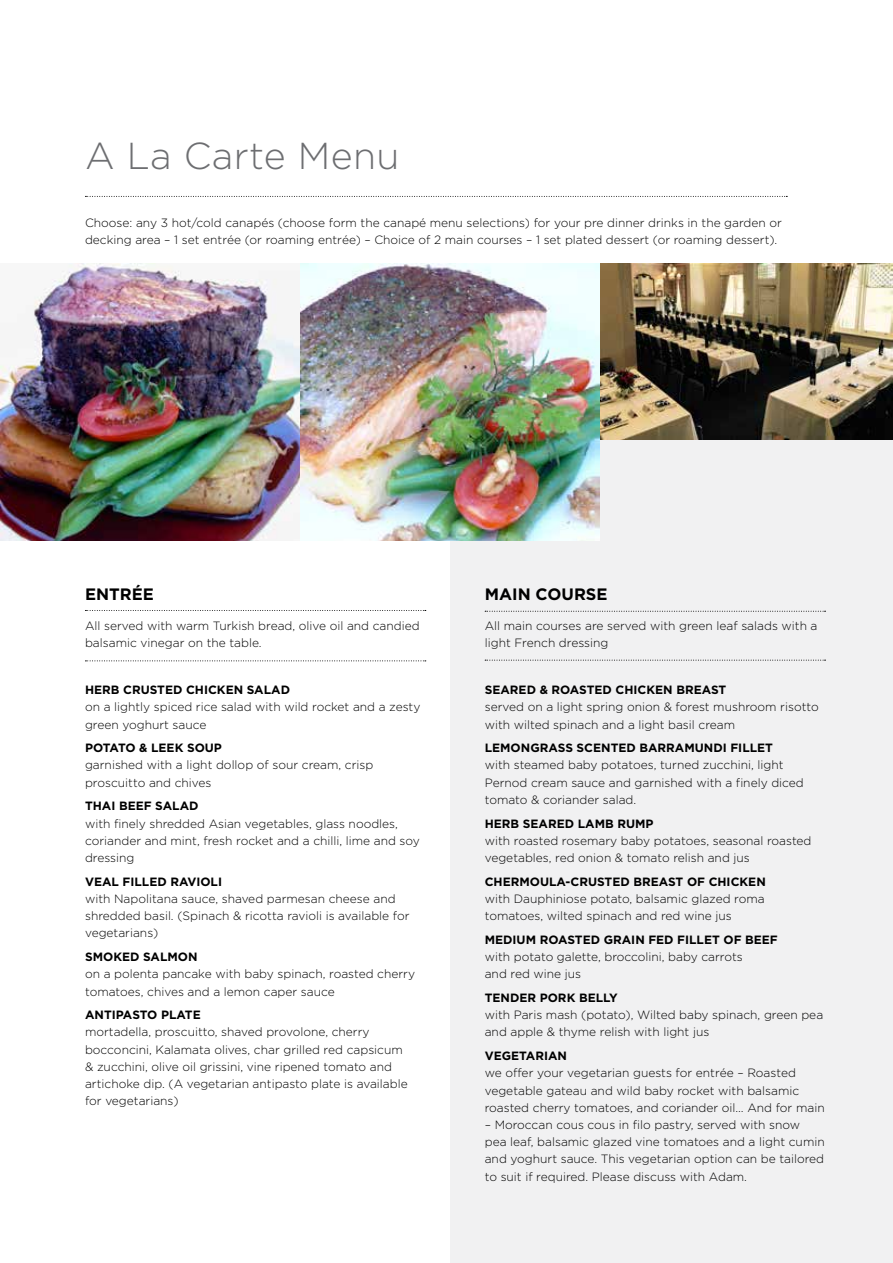
<style>
.page{position:relative;width:893px;height:1263px;background:#fff}
.page>*{position:absolute;margin:0;border:0;box-sizing:border-box;transform-origin:0 0}
.t1{font:300 37.5px "Gotham";letter-spacing:.01em;color:#6d6e71}
.t2{font:700 16.5px "Gotham";color:#000}
.t3{font:300 12px/17.2px "Gotham";color:#000}
.t4{font:700 12px "Gotham";color:#000}
</style>
<div class="page">
<div style="left:451px;top:264px;width:442px;height:999px;background:#f1f1f2"></div>
<svg style="left:85px;top:610px;width:341px;height:1px"></svg>
<svg style="left:85px;top:660px;width:341px;height:1px"></svg>
<svg style="left:485px;top:611px;width:341px;height:1px"></svg>
<svg style="left:485px;top:660px;width:341px;height:1px"></svg>
<img style="left:0;top:264px;width:600px;height:277px">
<img style="left:600px;top:264px;width:293px;height:175px">
<svg style="left:85px;top:196px;width:702px;height:1px"></svg>
<h1 class="t1" style="left:85px;top:135px;width:316px">A La Carte Menu</h1>
<p class="t3" style="left:85px;top:214px;width:698px">Choose: any 3 hot/cold canapés (choose form the canapé menu selections) for your pre dinner drinks in the garden or decking area – 1 set entrée (or roaming entrée) – Choice of 2 main courses – 1 set plated dessert (or roaming dessert).</p>
<h2 class="t2" style="left:85px;top:584px;width:70px">ENTRÉE</h2>
<p class="t3" style="left:85px;top:616px;width:336px">All served with warm Turkish bread, olive oil and candied balsamic vinegar on the table.</p>
<p class="t4" style="left:85px;top:683px;width:207px">HERB CRUSTED CHICKEN SALAD</p>
<p class="t3" style="left:85px;top:698px;width:337px">on a lightly spiced rice salad with wild rocket and a zesty green yoghurt sauce</p>
<p class="t4" style="left:85px;top:741px;width:138px">POTATO &amp; LEEK SOUP</p>
<p class="t3" style="left:85px;top:756px;width:290px">garnished with a light dollop of sour cream, crisp proscuitto and chives</p>
<p class="t4" style="left:85px;top:799px;width:115px">THAI BEEF SALAD</p>
<p class="t3" style="left:85px;top:814px;width:336px">with finely shredded Asian vegetables, glass noodles, coriander and mint, fresh rocket and a chilli, lime and soy dressing</p>
<p class="t4" style="left:85px;top:874px;width:138px">VEAL FILLED RAVIOLI</p>
<p class="t3" style="left:85px;top:890px;width:326px">with Napolitana sauce, shaved parmesan cheese and shredded basil. (Spinach &amp; ricotta ravioli is available for vegetarians)</p>
<p class="t4" style="left:85px;top:950px;width:114px">SMOKED SALMON</p>
<p class="t3" style="left:85px;top:965px;width:332px">on a polenta pancake with baby spinach, roasted cherry tomatoes, chives and a lemon caper sauce</p>
<p class="t4" style="left:85px;top:1008px;width:117px">ANTIPASTO PLATE</p>
<p class="t3" style="left:85px;top:1023px;width:324px">mortadella, proscuitto, shaved provolone, cherry bocconcini, Kalamata olives, char grilled red capsicum &amp; zucchini, olive oil grissini, vine ripened tomato and artichoke dip. (A vegetarian antipasto plate is available for vegetarians)</p>
<h2 class="t2" style="left:485px;top:584px;width:124px">MAIN COURSE</h2>
<p class="t3" style="left:485px;top:616px;width:334px">All main courses are served with green leaf salads with a light French dressing</p>
<p class="t4" style="left:485px;top:683px;width:243px">SEARED &amp; ROASTED CHICKEN BREAST</p>
<p class="t3" style="left:485px;top:698px;width:336px">served on a light spring onion &amp; forest mushroom risotto with wilted spinach and a light basil cream</p>
<p class="t4" style="left:485px;top:741px;width:290px">LEMONGRASS SCENTED BARRAMUNDI FILLET</p>
<p class="t3" style="left:485px;top:756px;width:321px">with steamed baby potatoes, turned zucchini, light<br>Pernod cream sauce and garnished with a finely diced tomato &amp; coriander salad.</p>
<p class="t4" style="left:485px;top:816px;width:170px">HERB SEARED LAMB RUMP</p>
<p class="t3" style="left:485px;top:832px;width:328px">with roasted rosemary baby potatoes, seasonal roasted vegetables, red onion &amp; tomato relish and jus</p>
<p class="t4" style="left:485px;top:874px;width:283px">CHERMOULA-CRUSTED BREAST OF CHICKEN</p>
<p class="t3" style="left:485px;top:890px;width:281px">with Dauphiniose potato, balsamic glazed roma tomatoes, wilted spinach and red wine jus</p>
<p class="t4" style="left:485px;top:932px;width:294px">MEDIUM ROASTED GRAIN FED FILLET OF BEEF</p>
<p class="t3" style="left:485px;top:948px;width:260px">with potato galette, broccolini, baby carrots and red wine jus</p>
<p class="t4" style="left:485px;top:991px;width:134px">TENDER PORK BELLY</p>
<p class="t3" style="left:485px;top:1006px;width:340px">with Paris mash (potato), Wilted baby spinach, green pea and apple &amp; thyme relish with light jus</p>
<p class="t4" style="left:485px;top:1049px;width:84px">VEGETARIAN</p>
<p class="t3" style="left:485px;top:1064px;width:341px">we offer your vegetarian guests for entrée – Roasted vegetable gateau and wild baby rocket with balsamic roasted cherry tomatoes, and coriander oil… And for main</p>
<p class="t3" style="left:485px;top:1116px;width:341px">– Moroccan cous cous in filo pastry, served with snow pea leaf, balsamic glazed vine tomatoes and a light cumin and yoghurt sauce. This vegetarian option can be tailored to suit if required. Please discuss with Adam.</p>
</div>
